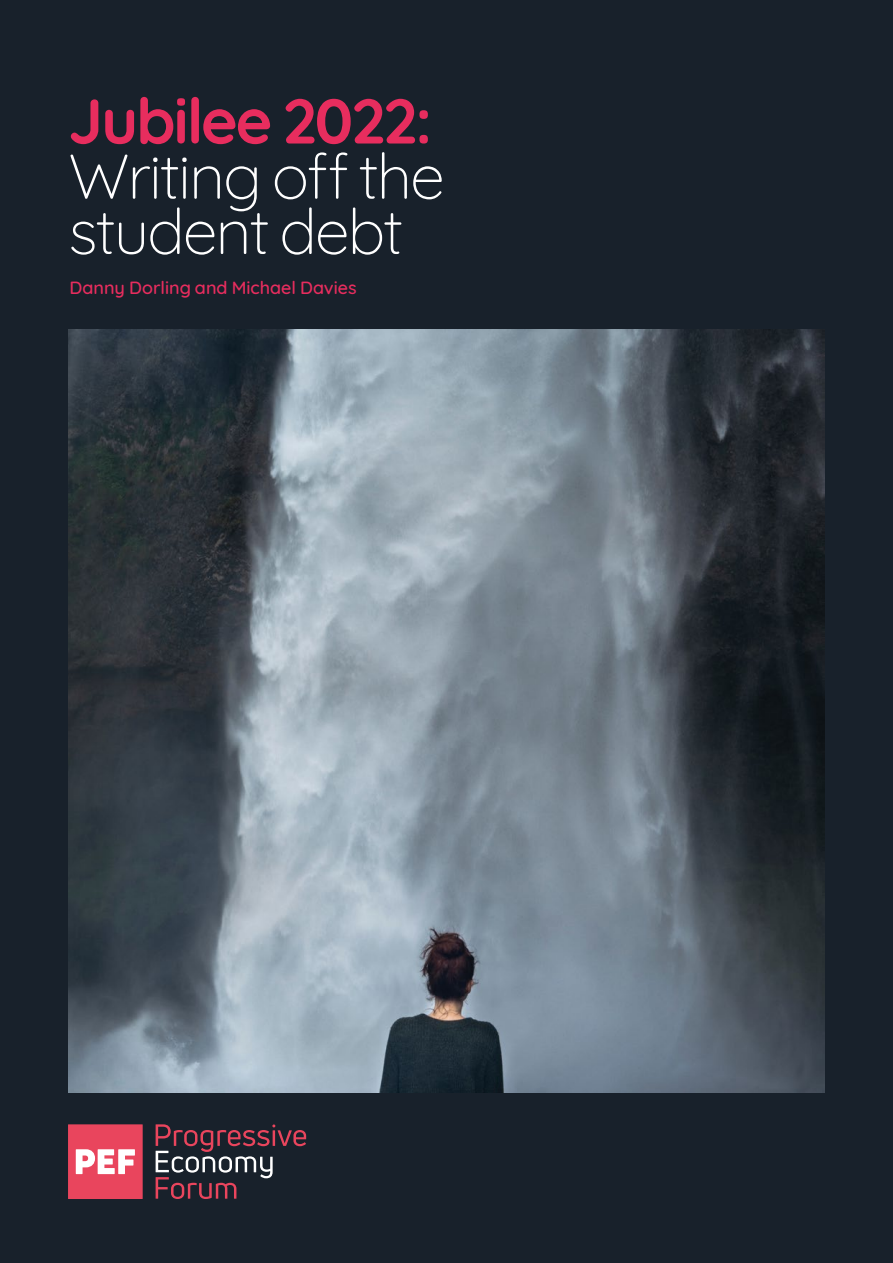
<style>
.page{position:relative;width:893px;height:1263px;background:#18212b}
.page>*{position:absolute;margin:0;border:0;box-sizing:border-box;transform-origin:0 0}
.t1{font:300 63px/55.2px "Quicksand";letter-spacing:-.03em;color:#fff}
.t2{font:700 63px "Quicksand";letter-spacing:-.03em;color:#e72d5e}
.t3{font:500 18px "Quicksand";color:#e72d5e}
</style>
<div class="page">
<img style="left:68px;top:329px;width:757px;height:763px">
<svg style="left:68px;top:1124px;width:75px;height:75px;background:#ea6477"></svg>
<svg style="left:156px;top:1124px;width:150px;height:75px"></svg>
<h1 class="t2" style="left:68px;top:69px;width:365px">Jubilee 2022:</h1>
<h1 class="t1" style="left:68px;top:142px;width:378px">Writing off the student debt</h1>
<p class="t3" style="left:70px;top:273px;width:289px">Danny Dorling and Michael Davies</p>
</div>
